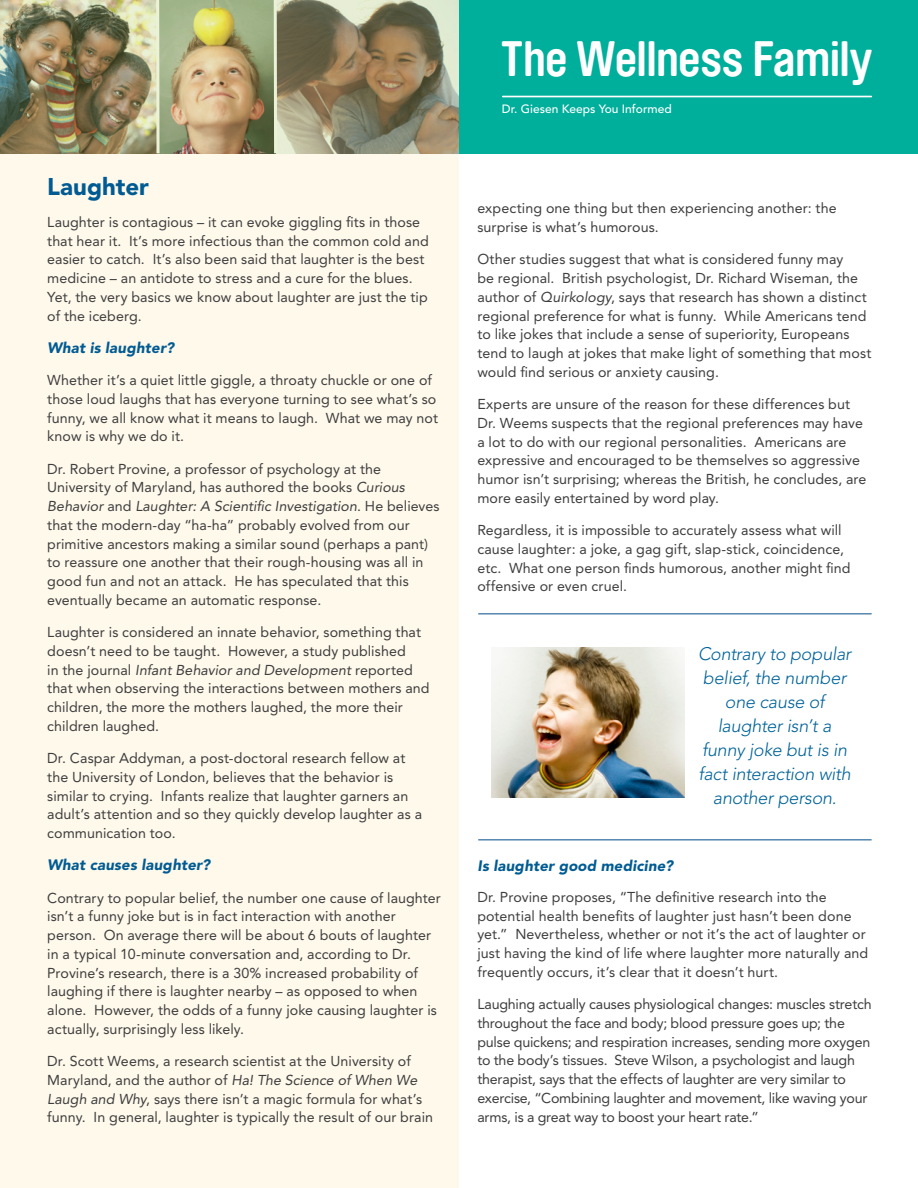
<style>
.page{position:relative;width:918px;height:1188px;background:#fff}
.page>*{position:absolute;margin:0;border:0;box-sizing:border-box;transform-origin:0 0}
.t1{font:700 49.2px "Brauer Neue";letter-spacing:-.01em;color:#fff}
.t2{font:900 24px "Avenir";color:#005b93}
.t3{font:italic 300 18px/24px "Avenir";letter-spacing:-.01em;color:#006399;text-align:center}
.t4{font:italic 900 15px "Avenir";letter-spacing:.015em;color:#005b93}
.t5{font:14.25px/18.8px "Avenir";letter-spacing:.005em;color:#3e3e3f}
.t6{font:14.25px/18.8px "Avenir";letter-spacing:-.015em;color:#3e3e3f}
.t7{font:500 12px "Avenir";color:#fff}
.s1{font-style:italic}
</style>
<div class="page">
<div style="left:0;top:149px;width:459px;height:1039px;background:#fff9eb"></div>
<img style="left:492px;top:647px;width:193px;height:150px">
<hr style="left:478px;top:613px;width:394px;height:1px;background:#004a87">
<hr style="left:478px;top:839px;width:394px;height:1px;background:#004a87">
<div style="left:459px;top:0;width:459px;height:153px;background:#00af9b"></div>
<hr style="left:503px;top:96px;width:368px;height:1px;background:#fff">
<img style="left:0;top:0;width:459px;height:153px">
<h2 class="t2" style="left:47px;top:172px;width:103px">Laughter</h2>
<p class="t5" style="left:47px;top:212px;width:383px">Laughter is contagious – it can evoke giggling fits in those that hear it. It’s more infectious than the common cold and easier to catch. It’s also been said that laughter is the best medicine – an antidote to stress and a cure for the blues.<br>Yet, the very basics we know about laughter are just the tip of the iceberg.</p>
<p class="t4" style="left:47px;top:338px;width:128px">What is laughter?</p>
<p class="t5" style="left:47px;top:371px;width:392px">Whether it’s a quiet little giggle, a throaty chuckle or one of those loud laughs that has everyone turning to see what’s so funny, we all know what it means to laugh. What we may not know is why we do it.</p>
<p class="t5" style="left:47px;top:459px;width:394px">Dr. Robert Provine, a professor of psychology at the University of Maryland, has authored the books <span class="s1">Curious Behavior</span> and <span class="s1">Laughter: A Scientific Investigation</span>. He believes that the modern-day “ha-ha” probably evolved from our primitive ancestors making a similar sound (perhaps a pant) to reassure one another that their rough-housing was all in good fun and not an attack. He has speculated that this eventually became an automatic response.</p>
<p class="t5" style="left:47px;top:623px;width:384px">Laughter is considered an innate behavior, something that doesn’t need to be taught. However, a study published<br>in the journal <span class="s1">Infant Behavior and Development</span> reported that when observing the interactions between mothers and children, the more the mothers laughed, the more their children laughed.</p>
<p class="t5" style="left:47px;top:749px;width:376px">Dr. Caspar Addyman, a post-doctoral research fellow at the University of London, believes that the behavior is similar to crying. Infants realize that laughter garners an adult’s attention and so they quickly develop laughter as a communication too.</p>
<p class="t4" style="left:47px;top:856px;width:165px">What causes laughter?</p>
<p class="t5" style="left:47px;top:888px;width:395px">Contrary to popular belief, the number one cause of laughter isn’t a funny joke but is in fact interaction with another person. On average there will be about 6 bouts of laughter in a typical 10-minute conversation and, according to Dr.<br>Provine’s research, there is a 30% increased probability of laughing if there is laughter nearby – as opposed to when alone. However, the odds of a funny joke causing laughter is actually, surprisingly less likely.</p>
<p class="t5" style="left:47px;top:1052px;width:387px">Dr. Scott Weems, a research scientist at the University of Maryland, and the author of <span class="s1">Ha! The Science of When We Laugh and Why</span>, says there isn’t a magic formula for what’s funny. In general, laughter is typically the result of our brain</p>
<h1 class="t1" style="left:501px;top:31px;width:373px">The Wellness Family</h1>
<p class="t7" style="left:502px;top:102px;width:171px">Dr. Giesen Keeps You Informed</p>
<p class="t5" style="left:477px;top:199px;width:361px">expecting one thing but then experiencing another: the surprise is what’s humorous.</p>
<p class="t5" style="left:477px;top:250px;width:396px">Other studies suggest that what is considered funny may<br>be regional. British psychologist, Dr. Richard Wiseman, the author of <span class="s1">Quirkology</span>, says that research has shown a distinct regional preference for what is funny. While Americans tend to like jokes that include a sense of superiority, Europeans tend to laugh at jokes that make light of something that most would find serious or anxiety causing.</p>
<p class="t5" style="left:477px;top:395px;width:391px">Experts are unsure of the reason for these differences but Dr. Weems suspects that the regional preferences may have a lot to do with our regional personalities. Americans are expressive and encouraged to be themselves so aggressive humor isn’t surprising; whereas the British, he concludes, are more easily entertained by word play.</p>
<p class="t5" style="left:477px;top:521px;width:375px">Regardless, it is impossible to accurately assess what will cause laughter: a joke, a gag gift, slap-stick, coincidence, etc. What one person finds humorous, another might find offensive or even cruel.</p>
<p class="t3" style="left:698px;top:642px;width:155px">Contrary to popular belief, the number one cause of laughter isn’t a funny joke but is in fact interaction with another person.</p>
<p class="t4" style="left:477px;top:857px;width:197px">Is laughter good medicine?</p>
<p class="t5" style="left:477px;top:888px;width:392px">Dr. Provine proposes, “The definitive research into the potential health benefits of laughter just hasn’t been done yet.” Nevertheless, whether or not it’s the act of laughter or just having the kind of life where laughter more naturally and frequently occurs, it’s clear that it doesn’t hurt.</p>
<p class="t6" style="left:477px;top:995px;width:396px">Laughing actually causes physiological changes: muscles stretch throughout the face and body; blood pressure goes up; the pulse quickens; and respiration increases, sending more oxygen to the body’s tissues. Steve Wilson, a psychologist and laugh therapist, says that the effects of laughter are very similar to exercise, “Combining laughter and movement, like waving your arms, is a great way to boost your heart rate.”</p>
</div>
